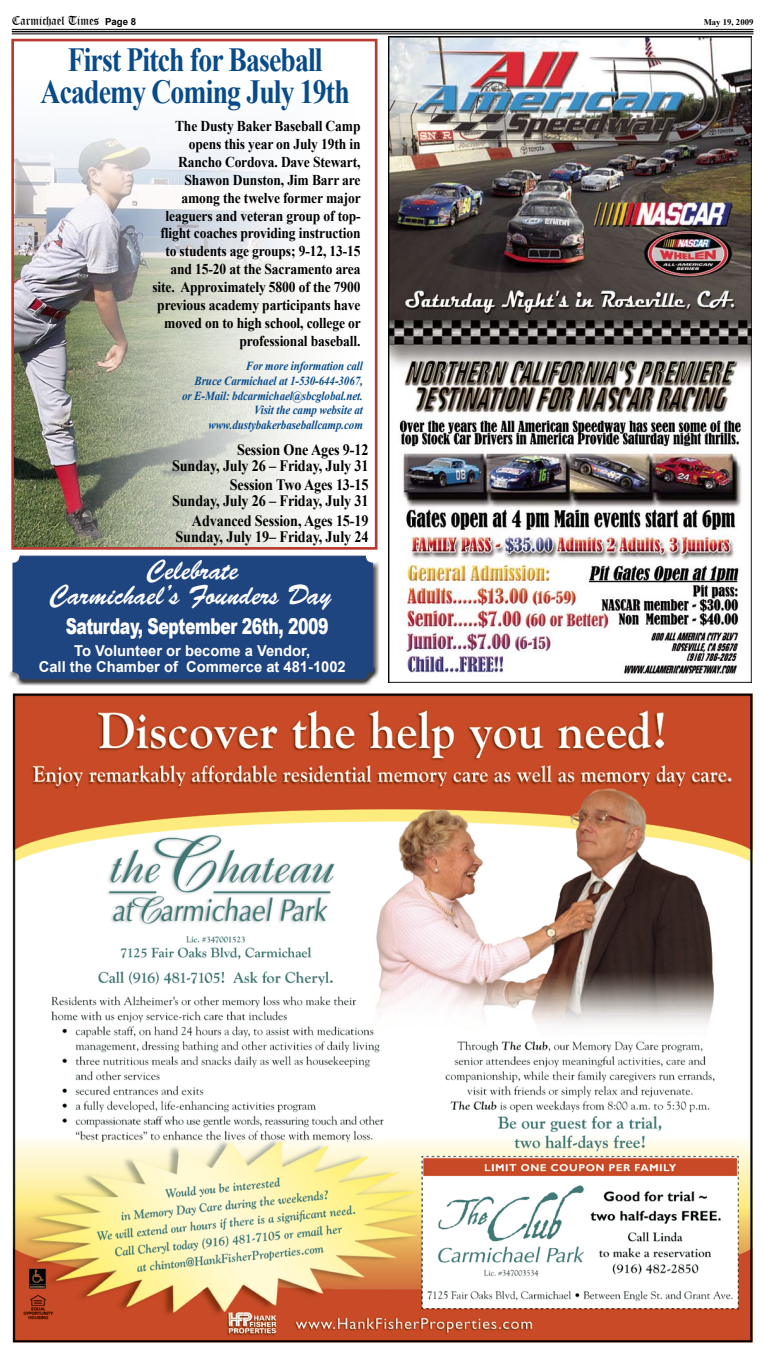
<style>
.page{position:relative;width:764px;height:1355px;background:#fff}
.page>*{position:absolute;margin:0;border:0;box-sizing:border-box;transform-origin:0 0}
.t1{font:700 33.69px/31.9px "Times New Roman";letter-spacing:-.03em;color:#084b8a;text-align:center;scale:.82 1}
.t2{font:28px/25.1px "Brush Script Std";color:#fff;text-align:center;scale:.9 1}
.t3{font:900 21.88px "Arial";letter-spacing:-.025em;color:#fff;scale:.72 1}
.t4{font:700 15.92px/16px "Times New Roman";letter-spacing:-.01em;color:#000;text-align:right;scale:.89 1}
.t5{font:700 15.05px/17.8px "Times New Roman";letter-spacing:-.01em;color:#000;text-align:right;scale:.9 1}
.t6{font:700 15.05px/15.8px "Arial";color:#fff;text-align:center}
.t7{font:italic 700 12.34px/14.7px "Times New Roman";letter-spacing:-.01em;color:#084b8a;text-align:right;scale:.89 1}
.t8{font:12.25px "Old English Text";color:#000;scale:.96 1}
.t9{font:700 8.75px "Times New Roman";color:#000}
.s1{font-family:"Arial";font-weight:700;font-size:9.62px}
</style>
<div class="page">
<hr style="left:12px;top:29px;width:741px;height:1px;background:#000">
<hr style="left:12px;top:31px;width:741px;height:1px;background:#000">
<hr style="left:12px;top:33px;width:741px;height:1px;background:#000">
<img style="left:12px;top:693px;width:741px;height:650px">
<img style="left:388px;top:37px;width:363px;height:646px">
<div style="left:11px;top:39px;width:366px;height:510px;background:#fff;border:3px solid #b93a2e"></div>
<img style="left:15px;top:67px;width:361px;height:480px">
<div style="left:7px;top:551px;width:372px;height:134px;background:#000;opacity:.75"></div>
<div style="left:13px;top:556px;width:360px;height:123px;background:#1f4581;border-radius:7px"></div>
<div style="left:13px;top:555px;width:360px;height:124px;border:1px solid #24417a;border-radius:7px"></div>
<p class="t8" style="left:12px;top:12px;width:131px">Carmichael Times <span class="s1">Page 8</span></p>
<p class="t9" style="left:704px;top:16px;width:51px">May 19, 2009</p>
<h1 class="t1" style="left:41px;top:43px;width:379px">First Pitch for Baseball<br>Academy Coming July 19th</h1>
<p class="t5" style="left:152px;top:117px;width:233px">The Dusty Baker Baseball Camp opens this year on July 19th in<br>Rancho Cordova. Dave Stewart,<br>Shawon Dunston, Jim Barr are among the twelve former major leaguers and veteran group of top&shy;flight coaches providing instruction to students age groups; 9-12, 13-15 and 15-20 at the Sacramento area site. Approximately 5800 of the 7900 previous academy participants have moved on to high school, college or professional baseball.</p>
<p class="t7" style="left:182px;top:358px;width:205px">For more information call<br>Bruce Carmichael at 1-530-644-3067, or E-Mail: bdcarmichael@sbcglobal.net.<br>Visit the camp website at www.dustybakerbaseballcamp.com</p>
<p class="t4" style="left:172px;top:441px;width:222px;line-height:15.8px">Session One Ages 9-12<br>Sunday, July 26 – Friday, July 31</p>
<p class="t4" style="left:172px;top:476px;width:222px">Session Two Ages 13-15<br>Sunday, July 26 – Friday, July 31</p>
<p class="t4" style="left:176px;top:512px;width:218px">Advanced Session, Ages 15-19<br>Sunday, July 19– Friday, July 24</p>
<h2 class="t2" style="left:50px;top:558px;width:314px">Celebrate<br>Carmichael’s Founders Day</h2>
<p class="t6" style="left:39px;top:643px;width:308px">To Volunteer or become a Vendor,<br>Call the Chamber of Commerce at 481-1002</p>
<h3 class="t3" style="left:66px;top:610px;width:367px">Saturday, September 26th, 2009</h3>
</div>
